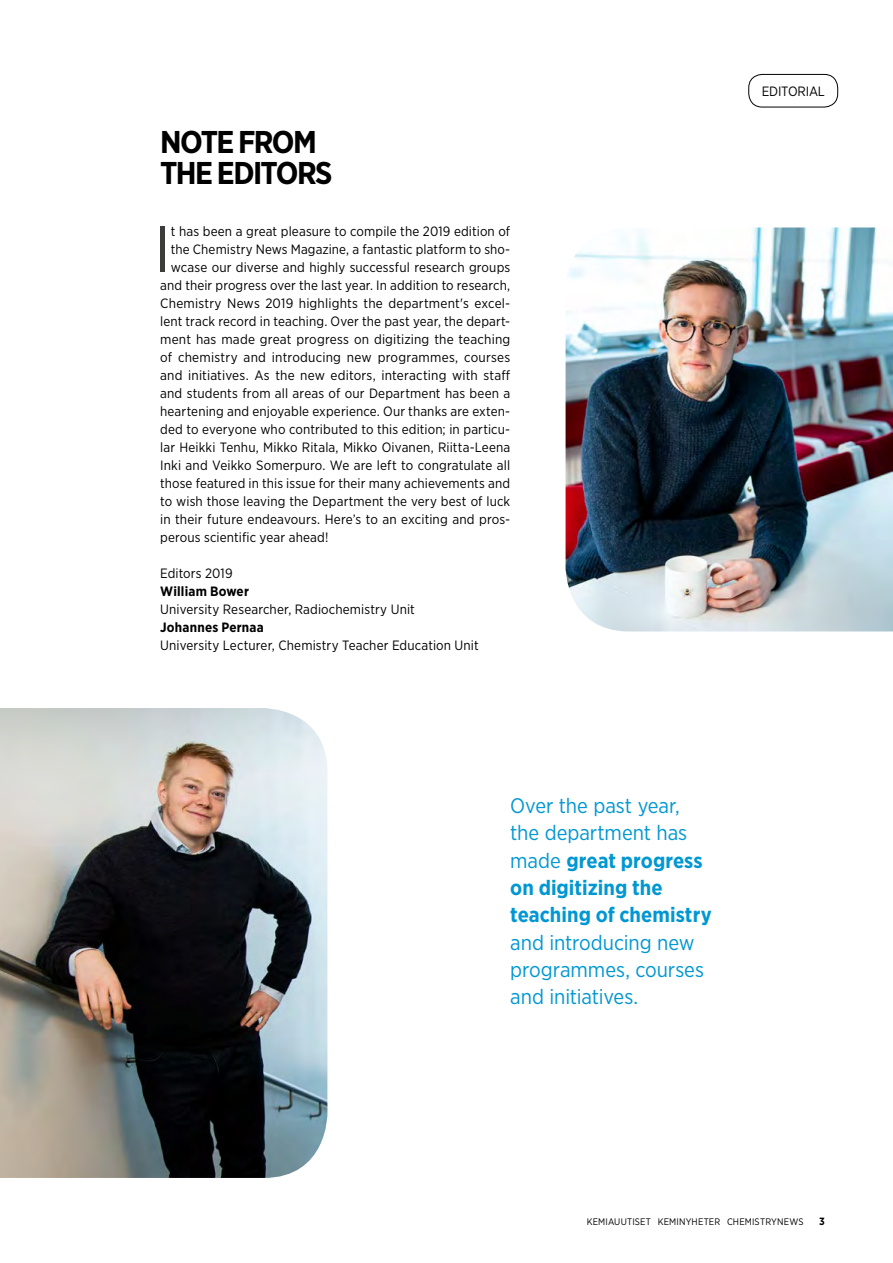
<style>
.page{position:relative;width:893px;height:1263px;background:#fff}
.page>*{position:absolute;margin:0;border:0;box-sizing:border-box;transform-origin:0 0}
.t1{font:64.95px "Gotham Narrow";color:#3c3c3b}
.t2{font:700 31.5px/31.5px "Gotham Narrow";letter-spacing:-.055em;color:#000}
.t3{font:700 21px/27.3px "Gotham Narrow";color:#0097d2}
.t4{font:21px/27.3px "Gotham Narrow";letter-spacing:-.005em;color:#0097d2}
.t5{font:13.5px "Gotham Narrow";letter-spacing:.01em;color:#000}
.t6{font:700 13.5px/18px "Gotham Narrow";letter-spacing:.015em;color:#000}
.t7{font:13.5px "Gotham Narrow";letter-spacing:-.015em;color:#000}
.t8{font:700 10.5px "Gotham Narrow";color:#000}
.t9{font:9.45px "Gotham Narrow";letter-spacing:.02em;color:#000}
.s1{font-style:inherit}
.s2{font-weight:400}
</style>
<div class="page">
<img style="left:566px;top:227px;width:327px;height:404px">
<div style="left:748px;top:74px;width:90px;height:33px;border:1px solid #000;border-radius:14px"></div>
<img style="left:0;top:708px;width:327px;height:470px">
<h2 class="t2" style="left:160px;top:126px;width:174px">NOTE FROM<br>THE EDITORS</h2>
<h1 class="t1" style="left:154px;top:209px;width:18px">I</h1>
<p class="t5" style="left:171px;top:223px;width:341px">t has been a great pleasure to compile the <span class="s1">2019</span> edition of</p>
<p class="t5" style="left:171px;top:241px;width:341px">the Chemistry News Magazine, a fantastic platform to sho-</p>
<p class="t5" style="left:171px;top:259px;width:341px">wcase our diverse and highly successful research groups</p>
<p class="t5" style="left:160px;top:277px;width:352px">and their progress over the last year. In addition to research,</p>
<p class="t5" style="left:160px;top:295px;width:352px">Chemistry News <span class="s1">2019</span> highlights the department's excel-</p>
<p class="t5" style="left:160px;top:313px;width:352px">lent track record in teaching. Over the past year, the depart-</p>
<p class="t5" style="left:160px;top:331px;width:352px">ment has made great progress on digitizing the teaching</p>
<p class="t5" style="left:160px;top:349px;width:352px">of chemistry and introducing new programmes, courses</p>
<p class="t5" style="left:160px;top:367px;width:352px">and initiatives. As the new editors, interacting with staff</p>
<p class="t5" style="left:160px;top:385px;width:352px">and students from all areas of our Department has been a</p>
<p class="t5" style="left:160px;top:403px;width:352px">heartening and enjoyable experience. Our thanks are exten-</p>
<p class="t5" style="left:160px;top:421px;width:352px">ded to everyone who contributed to this edition; in particu-</p>
<p class="t5" style="left:160px;top:439px;width:352px">lar Heikki Tenhu, Mikko Ritala, Mikko Oivanen, Riitta-Leena</p>
<p class="t5" style="left:160px;top:457px;width:352px">Inki and Veikko Somerpuro. We are left to congratulate all</p>
<p class="t5" style="left:160px;top:475px;width:352px">those featured in this issue for their many achievements and</p>
<p class="t5" style="left:160px;top:493px;width:352px">to wish those leaving the Department the very best of luck</p>
<p class="t5" style="left:160px;top:511px;width:352px">in their future endeavours. Here’s to an exciting and pros-</p>
<p class="t5" style="left:160px;top:529px;width:170px">perous scientific year ahead!</p>
<p class="t6" style="left:160px;top:564px;width:90px"><span class="s2">Editors</span> <span class="s2">2019<br></span>William Bower</p>
<p class="t5" style="left:160px;top:601px;width:256px">University Researcher, Radiochemistry Unit</p>
<p class="t6" style="left:160px;top:618px;width:105px">Johannes Pernaa</p>
<p class="t5" style="left:160px;top:637px;width:320px">University Lecturer, Chemistry Teacher Education Unit</p>
<p class="t7" style="left:762px;top:83px;width:65px">EDITORIAL</p>
<h3 class="t3" style="left:510px;top:792px;width:203px"><span class="s2">Over the past year, the department has made</span> great progress on digitizing the teaching of chemistry</h3>
<h3 class="t4" style="left:510px;top:928px;width:195px">and introducing new programmes, courses and initiatives.</h3>
<p class="t9" style="left:587px;top:1215px;width:218px">KEMIAUUTISET KEMINYHETER CHEMISTRYNEWS</p>
<p class="t8" style="left:819px;top:1214px;width:7px">3</p>
</div>
